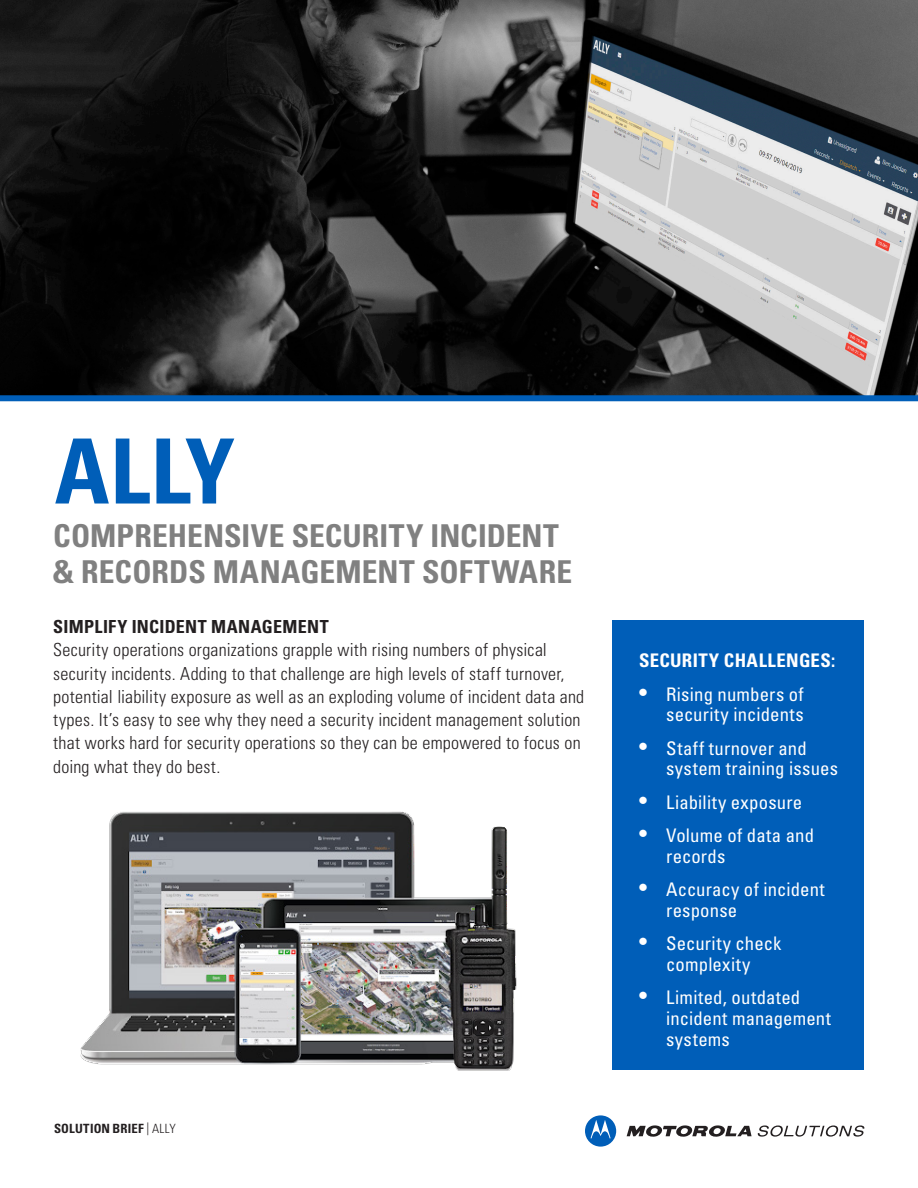
<style>
.page{position:relative;width:918px;height:1188px;background:#fff}
.page>*{position:absolute;margin:0;border:0;box-sizing:border-box;transform-origin:0 0}
.Headline{font:700 condensed 90px "Univers LT Std";color:#005eb8}
.Headline-2{font:700 condensed 31.5px "Univers LT Std";letter-spacing:.005em;color:#808080}
.t1{font:condensed 18.75px/20.2px "Univers LT Std";letter-spacing:.01em;color:#fff}
.Body_Text{font:700 condensed 18.75px "Univers LT Std";letter-spacing:.02em;color:#fff}
.Body_Text-2{font:300 condensed 18px/23.2px "Univers LT Std";letter-spacing:.015em;color:#231f20}
.Body_Text-3{font:700 condensed 18px "Univers LT Std";letter-spacing:.015em;color:#231f20}
.t2{font:700 condensed 12.75px "Univers LT Std";letter-spacing:.01em;color:#231f20}
.s1{font-size:24px}
.s2{font-weight:300}
</style>
<div class="page">
<img style="left:0;top:0;width:918px;height:395px">
<div style="left:612px;top:620px;width:252px;height:449px;background:#005eb8"></div>
<svg style="left:627px;top:1125px;width:125px;height:12px"></svg>
<svg style="left:585px;top:1115px;width:31px;height:32px"></svg>
<svg style="left:758px;top:1125px;width:106px;height:12px"></svg>
<img style="left:80px;top:811px;width:437px;height:260px">
<div style="left:0;top:395px;width:918px;height:6px;background:#005eb8"></div>
<p class="Headline" style="left:55px;top:416px;width:182px">ALLY</p>
<p class="Headline-2" style="left:53px;top:517px;width:507px">COMPREHENSIVE SECURITY INCIDENT</p>
<p class="Headline-2" style="left:53px;top:553px;width:520px">&amp; RECORDS MANAGEMENT SOFTWARE</p>
<p class="Body_Text-3" style="left:53px;top:616px;width:277px">SIMPLIFY INCIDENT MANAGEMENT</p>
<p class="Body_Text-2" style="left:53px;top:638px;width:532px">Security operations organizations grapple with rising numbers of physical security incidents. Adding to that challenge are high levels of staff turnover, potential liability exposure as well as an exploding volume of incident data and types. It’s easy to see why they need a security incident management solution that works hard for security operations so they can be empowered to focus on doing what they do best.</p>
<p class="Body_Text" style="left:639px;top:649px;width:198px">SECURITY CHALLENGES:</p>
<p class="t1" style="left:639px;top:683px;width:166px;text-align:right"><span class="s1">•</span> Rising numbers of security incidents</p>
<p class="t1" style="left:666px;top:737px;width:173px;text-indent:-27px"><span class="s1">•</span> Staff turnover and system training issues</p>
<p class="t1" style="left:639px;top:791px;width:165px"><span class="s1">•</span> Liability exposure</p>
<p class="t1" style="left:666px;top:825px;width:149px;text-indent:-27px"><span class="s1">•</span> Volume of data and records</p>
<p class="t1" style="left:666px;top:879px;width:160px;text-indent:-27px"><span class="s1">•</span> Accuracy of incident response</p>
<p class="t1" style="left:639px;top:933px;width:144px;text-align:center"><span class="s1">•</span> Security check complexity</p>
<p class="t1" style="left:666px;top:987px;width:166px;line-height:20.7px;text-indent:-27px"><span class="s1">•</span> Limited, outdated incident management systems</p>
<p class="t2" style="left:54px;top:1121px;width:123px">SOLUTION BRIEF <span class="s2">| ALLY</span></p>
</div>
